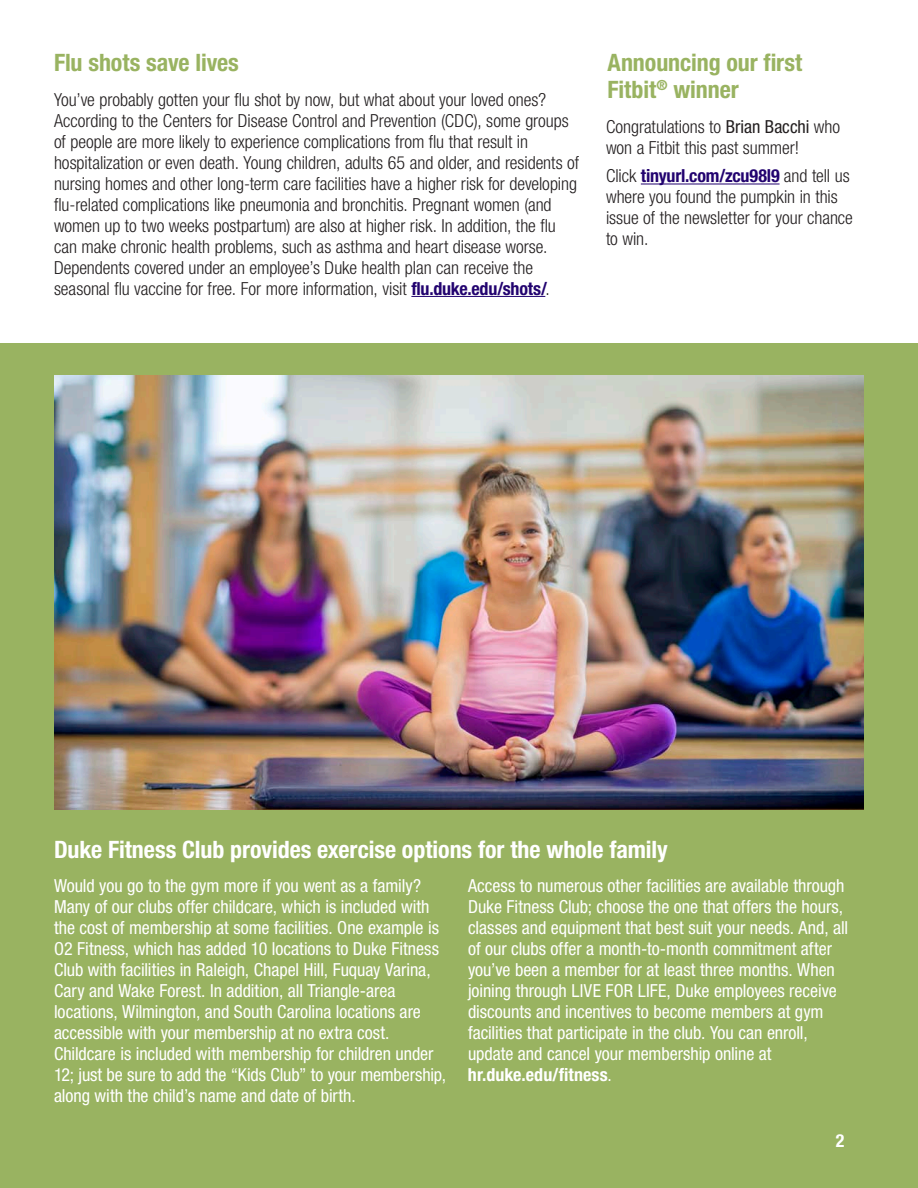
<style>
.page{position:relative;width:918px;height:1188px;background:#fff}
.page>*{position:absolute;margin:0;border:0;box-sizing:border-box;transform-origin:0 0}
.Color_Header{font:700 condensed 24px "Helvetica Neue LT Std";letter-spacing:-.005em;color:#fff}
.Color_Header-2{font:700 condensed 24px/27px "Helvetica Neue LT Std";color:#99b361}
.body{font:condensed 18px/21px "Helvetica Neue LT Std";color:#fff}
.body-2{font:300 condensed 18px/21px "Helvetica Neue LT Std";letter-spacing:-.005em;color:#231f20}
.t1{font:700 condensed 18px "Helvetica Neue LT Std";color:#fff}
.s1{font-weight:700;color:#22036f}
.s2{font-weight:400}
.s3{font-weight:700}
</style>
<div class="page">
<div style="left:0;top:343px;width:918px;height:845px;background:#99b361"></div>
<img style="left:54px;top:376px;width:810px;height:434px">
<hr style="left:411px;top:296px;width:134px;height:1px;background:#22036f">
<hr style="left:641px;top:184px;width:139px;height:1px;background:#22036f">
<p class="Color_Header-2" style="left:54px;top:49px;width:186px">Flu shots save lives</p>
<p class="body-2" style="left:54px;top:89px;width:527px">You’ve probably gotten your flu shot by now, but what about your loved ones?<br>According to the Centers for Disease Control and Prevention (CDC), some groups of people are more likely to experience complications from flu that result in hospitalization or even death. Young children, adults 65 and older, and residents of nursing homes and other long-term care facilities have a higher risk for developing flu-related complications like pneumonia and bronchitis. Pregnant women (and women up to two weeks postpartum) are also at higher risk. In addition, the flu can make chronic health problems, such as asthma and heart disease worse.<br>Dependents covered under an employee’s Duke health plan can receive the seasonal flu vaccine for free. For more information, visit <span class="s1">flu.duke.edu/shots/</span>.</p>
<p class="Color_Header-2" style="left:608px;top:49px;width:196px">Announcing our first<br>Fitbit<sup>®</sup> winner</p>
<p class="body-2" style="left:606px;top:116px;width:236px">Congratulations to <span class="s2">Brian Bacchi</span> who won a Fitbit this past summer!</p>
<p class="body-2" style="left:606px;top:165px;width:248px">Click <span class="s1">tinyurl.com/zcu98l9</span> and tell us where you found the pumpkin in this issue of the newsletter for your chance to win.</p>
<p class="Color_Header" style="left:54px;top:835px;width:615px">Duke Fitness Club provides exercise options for the whole family</p>
<p class="body" style="left:54px;top:875px;width:394px">Would you go to the gym more if you went as a family?<br>Many of our clubs offer childcare, which is included with the cost of membership at some facilities. One example is O2 Fitness, which has added 10 locations to Duke Fitness Club with facilities in Raleigh, Chapel Hill, Fuquay Varina, Cary and Wake Forest. In addition, all Triangle-area locations, Wilmington, and South Carolina locations are accessible with your membership at no extra cost.<br>Childcare is included with membership for children under 12; just be sure to add the “Kids Club” to your membership, along with the child’s name and date of birth.</p>
<p class="body" style="left:468px;top:875px;width:382px">Access to numerous other facilities are available through Duke Fitness Club; choose the one that offers the hours, classes and equipment that best suit your needs. And, all of our clubs offer a month-to-month commitment after you’ve been a member for at least three months. When joining through LIVE FOR LIFE, Duke employees receive discounts and incentives to become members at gym facilities that participate in the club. You can enroll, update and cancel your membership online at <span class="s3">hr.duke.edu/fitness</span>.</p>
<p class="t1" style="left:836px;top:1130px;width:10px">2</p>
</div>
